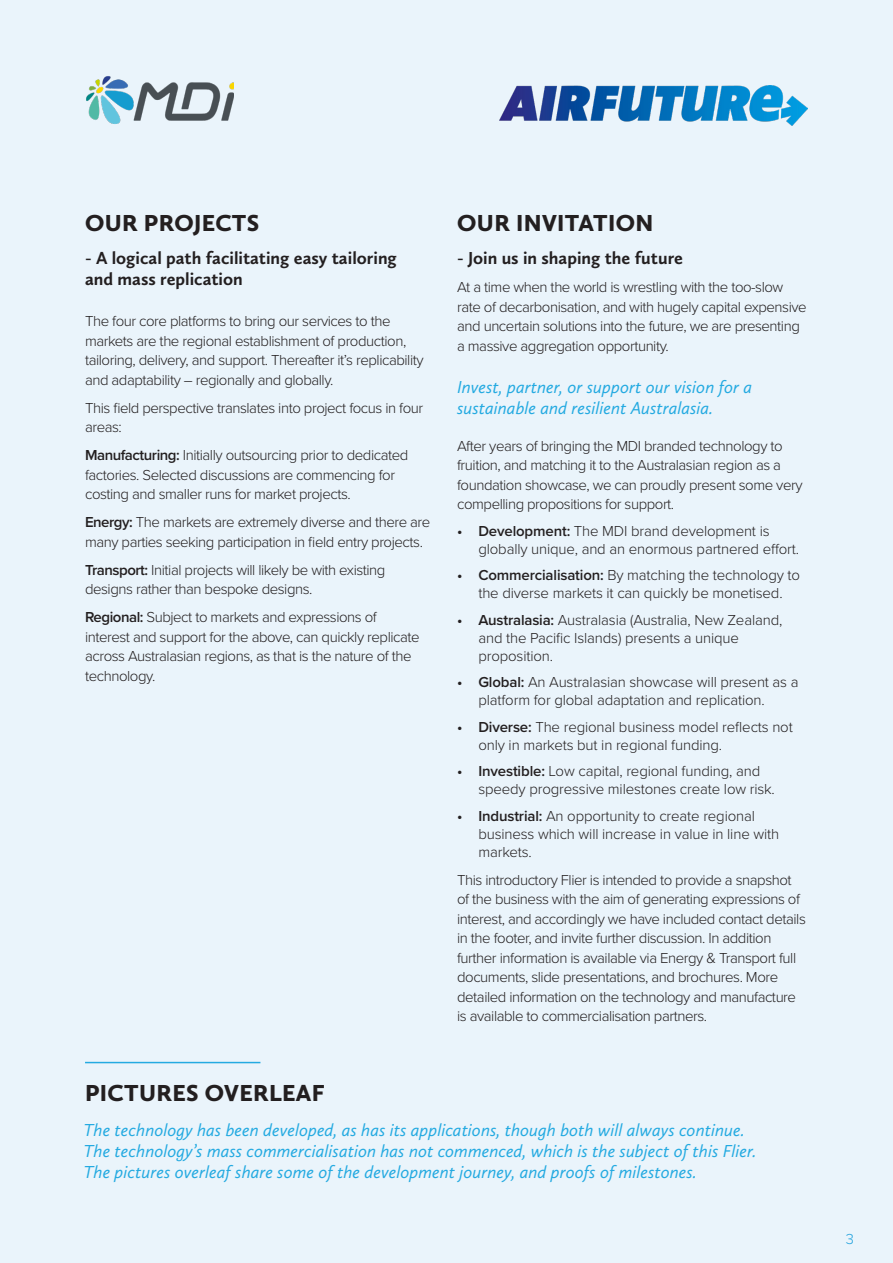
<style>
.page{position:relative;width:893px;height:1263px;background:#eaf4fb}
.page>*{position:absolute;margin:0;border:0;box-sizing:border-box;transform-origin:0 0}
.Subheader{font:900 24px "Calluna Sans";letter-spacing:.015em;color:#231f20}
.Body{font:italic 18px/21px "Calluna Sans";color:#24aae1}
.Subheader-2{font:700 18px/21px "Calluna Sans";color:#231f20}
.Body-2{font:300 15px/19.5px "Proxima Nova";letter-spacing:-.03em;color:#231f20}
.Body-3{font:300 15px/18px "Proxima Nova";letter-spacing:-.01em;color:#231f20}
.t1{font:300 15px "Proxima Nova";color:#24aae1}
.s1{font-weight:600}
</style>
<div class="page">
<img style="left:499px;top:85px;width:309px;height:40px">
<img style="left:86px;top:76px;width:148px;height:48px">
<hr style="left:85px;top:1062px;width:175px;height:1px;background:#24aae1">
<p class="Subheader" style="left:85px;top:208px;width:176px">OUR PROJECTS</p>
<p class="Subheader-2" style="left:85px;top:248px;width:313px">- A logical path facilitating easy tailoring and mass replication</p>
<p class="Body-2" style="left:85px;top:311px;width:340px">The four core platforms to bring our services to the markets are the regional establishment of production, tailoring, delivery, and support. Thereafter it’s replicability and adaptability – regionally and globally.</p>
<p class="Body-2" style="left:85px;top:397px;width:340px">This field perspective translates into project focus in four areas:</p>
<p class="Body-2" style="left:85px;top:445px;width:325px"><span class="s1">Manufacturing:</span> Initially outsourcing prior to dedicated factories. Selected discussions are commencing for costing and smaller runs for market projects.</p>
<p class="Body-2" style="left:85px;top:512px;width:347px"><span class="s1">Energy:</span> The markets are extremely diverse and there are many parties seeking participation in field entry projects.</p>
<p class="Body-2" style="left:85px;top:559px;width:302px"><span class="s1">Transport:</span> Initial projects will likely be with existing designs rather than bespoke designs.</p>
<p class="Body-2" style="left:85px;top:607px;width:336px"><span class="s1">Regional:</span> Subject to markets and expressions of interest and support for the above, can quickly replicate across Australasian regions, as that is the nature of the technology.</p>
<p class="Subheader" style="left:457px;top:208px;width:198px">OUR INVITATION</p>
<p class="Subheader-2" style="left:457px;top:248px;width:227px">- Join us in shaping the future</p>
<p class="Body-2" style="left:457px;top:277px;width:351px">At a time when the world is wrestling with the too-slow rate of decarbonisation, and with hugely capital expensive and uncertain solutions into the future, we are presenting a massive aggregation opportunity.</p>
<p class="Body" style="left:457px;top:376px;width:297px">Invest, partner, or support our vision for a sustainable and resilient Australasia.</p>
<p class="Body-2" style="left:457px;top:435px;width:347px">After years of bringing the MDI branded technology to fruition, and matching it to the Australasian region as a foundation showcase, we can proudly present some very compelling propositions for support.</p>
<p class="Body-3" style="left:478px;top:521px;width:322px;text-indent:-21px"><span class="s1">• Development:</span> The MDI brand development is globally unique, and an enormous partnered effort.</p>
<p class="Body-3" style="left:457px;top:565px;width:344px;text-align:center"><span class="s1">• Commercialisation:</span> By matching the technology to the diverse markets it can quickly be monetised.</p>
<p class="Body-3" style="left:478px;top:610px;width:305px;text-indent:-21px"><span class="s1">• Australasia:</span> Australasia (Australia, New Zealand, and the Pacific Islands) presents a unique proposition.</p>
<p class="Body-3" style="left:478px;top:672px;width:322px;text-indent:-21px"><span class="s1">• Global:</span> An Australasian showcase will present as a platform for global adaptation and replication.</p>
<p class="Body-3" style="left:478px;top:717px;width:316px;text-indent:-21px"><span class="s1">• Diverse:</span> The regional business model reflects not only in markets but in regional funding.</p>
<p class="Body-3" style="left:478px;top:761px;width:298px;text-indent:-21px"><span class="s1">• Investible:</span> Low capital, regional funding, and speedy progressive milestones create low risk.</p>
<p class="Body-3" style="left:478px;top:806px;width:302px;text-indent:-21px"><span class="s1">• Industrial:</span> An opportunity to create regional business which will increase in value in line with markets.</p>
<p class="Body-2" style="left:457px;top:869px;width:350px">This introductory Flier is intended to provide a snapshot of the business with the aim of generating expressions of interest, and accordingly we have included contact details in the footer, and invite further discussion. In addition further information is available via Energy &amp; Transport full documents, slide presentations, and brochures. More detailed information on the technology and manufacture is available to commercialisation partners.</p>
<p class="Subheader" style="left:85px;top:1078px;width:241px">PICTURES OVERLEAF</p>
<p class="Body" style="left:84px;top:1119px;width:674px">The technology has been developed, as has its applications, though both will always continue.<br>The technology’s mass commercialisation has not commenced, which is the subject of this Flier.<br>The pictures overleaf share some of the development journey, and proofs of milestones.</p>
<p class="t1" style="left:846px;top:1228px;width:10px">3</p>
</div>
